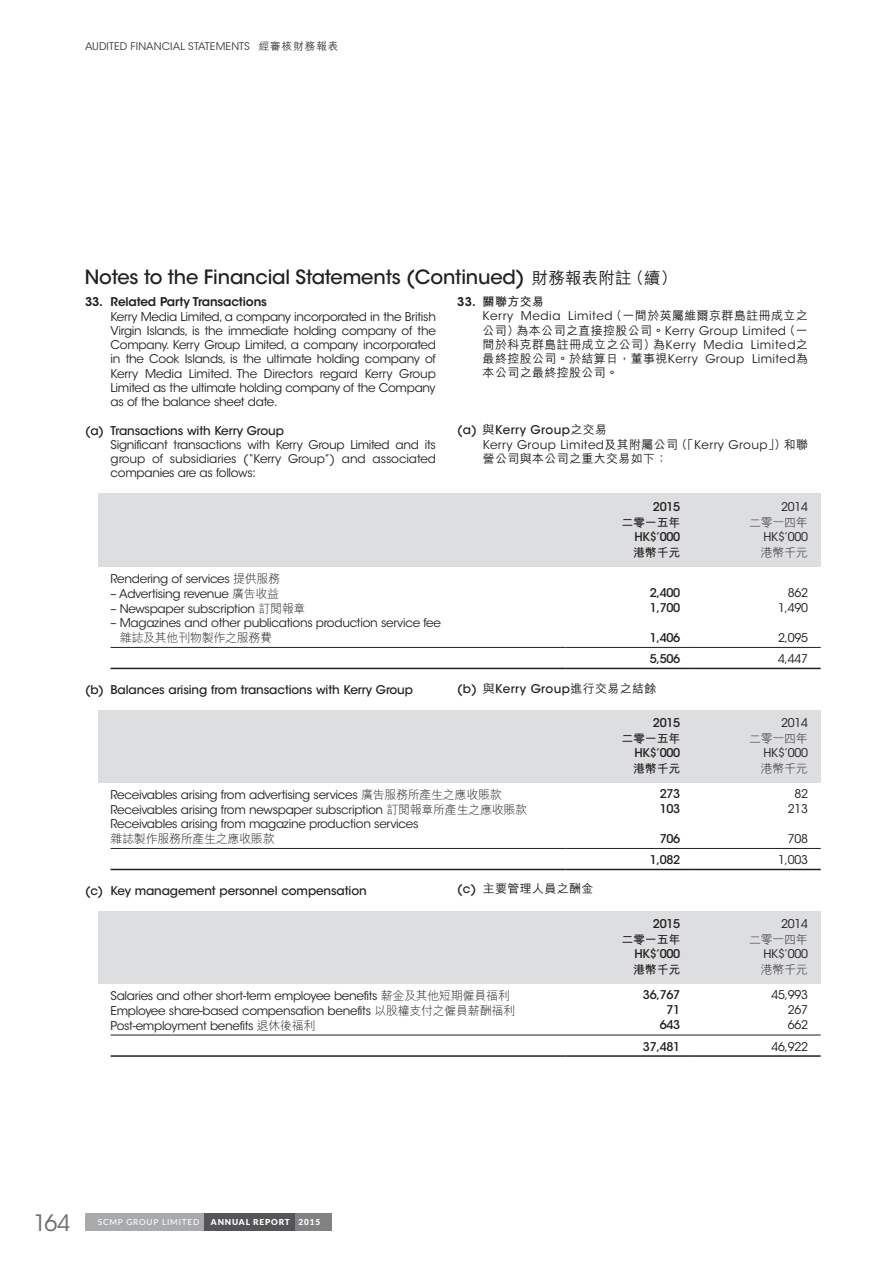
<style>
.page{position:relative;width:893px;height:1263px;background:#fff}
.page>*{position:absolute;margin:0;border:0;box-sizing:border-box;transform-origin:0 0}
.t1{font:22.5px "ITC Avant Garde Std";color:#6c6d70}
.t2{font:500 19.5px "ITC Avant Garde Std";letter-spacing:-.01em;color:#231f20}
.t3{font:12px/14.2px "ITC Avant Garde Std";letter-spacing:-.025em;color:#231f20;text-align:justify}
.t4{font:500 12px "ITC Avant Garde Std";letter-spacing:-.01em;color:#231f20}
.t5{font:500 12px "M Hei HK";letter-spacing:.03em;color:#231f20}
.t6{font:12px/14.2px "ITC Avant Garde Std";letter-spacing:.035em;color:#231f20}
.t7{font:12px/14.2px "ITC Avant Garde Std";letter-spacing:.03em;color:#231f20}
.t8{font:300 12px "M Hei HK";letter-spacing:-.025em;color:#231f20}
.t9{font:700 12px "M Hei HK";letter-spacing:-.025em;color:#231f20}
.t10{font:12px "ITC Avant Garde Std";letter-spacing:.045em;color:#231f20}
.t11{font:600 12px "ITC Avant Garde Std";letter-spacing:-.01em;color:#231f20}
.t12{font:500 12px "ITC Avant Garde Std";letter-spacing:.03em;color:#231f20}
.t13{font:10.5px "ITC Avant Garde Std";letter-spacing:.01em;color:#3e3e3f}
.t14{font:500 8.25px "Lato";letter-spacing:.1em;color:#fff}
.t15{font:900 8.25px "Lato";letter-spacing:.1em;color:#fff}
.s1{font-family:"M Hei HK";font-weight:500}
.s2{font-family:"M Hei HK";font-size:16.5px}
.s3{font-family:"ITC Avant Garde Std";font-weight:600}
.s4{font-family:"ITC Avant Garde Std";font-weight:400}
.s5{font-weight:500}
.s6{font-family:"M Hei HK";font-weight:300}
.s7{font-family:"M Hei HK"}
.s8{font-family:"ITC Avant Garde Std"}
</style>
<div class="page">
<div style="left:205px;top:1214px;width:127px;height:17px;background:#828284"></div>
<svg style="left:85px;top:1214px;width:210px;height:17px;fill:#a8aaac"></svg>
<div style="left:98px;top:494px;width:723px;height:73px;background:#dddee0"></div>
<hr style="left:111px;top:647px;width:455px;height:1px;background:#231f20">
<hr style="left:566px;top:647px;width:127px;height:1px;background:#231f20">
<hr style="left:693px;top:647px;width:128px;height:1px;background:#231f20">
<hr style="left:111px;top:668px;width:455px;height:1px;background:#231f20">
<hr style="left:566px;top:668px;width:127px;height:1px;background:#231f20">
<hr style="left:693px;top:668px;width:128px;height:1px;background:#231f20">
<div style="left:98px;top:710px;width:723px;height:73px;background:#dddee0"></div>
<hr style="left:111px;top:848px;width:455px;height:1px;background:#231f20">
<hr style="left:566px;top:848px;width:127px;height:1px;background:#231f20">
<hr style="left:693px;top:848px;width:128px;height:1px;background:#231f20">
<hr style="left:111px;top:869px;width:455px;height:1px;background:#231f20">
<hr style="left:566px;top:869px;width:127px;height:1px;background:#231f20">
<hr style="left:693px;top:869px;width:128px;height:1px;background:#231f20">
<div style="left:98px;top:911px;width:723px;height:73px;background:#dddee0"></div>
<hr style="left:111px;top:1035px;width:455px;height:1px;background:#231f20">
<hr style="left:566px;top:1035px;width:127px;height:1px;background:#231f20">
<hr style="left:693px;top:1035px;width:128px;height:1px;background:#231f20">
<hr style="left:111px;top:1055px;width:455px;height:2px;background:#231f20">
<hr style="left:566px;top:1055px;width:127px;height:2px;background:#231f20">
<hr style="left:693px;top:1055px;width:128px;height:2px;background:#231f20">
<p class="t13" style="left:85px;top:40px;width:255px">AUDITED FINANCIAL STATEMENTS <span class="s1">經審核財務報表</span></p>
<h2 class="t2" style="left:85px;top:265px;width:594px">Notes to the Financial Statements (Continued) <span class="s2">財務報表附註（續）</span></h2>
<p class="t9" style="left:457px;top:293px;width:88px"><span class="s3">33.</span> 關聯方交易</p>
<p class="t10" style="left:483px;top:309px;width:327px">Kerry Media Limited<span class="s1">（一間於英屬維爾京群島註冊成立之</span></p>
<p class="t5" style="left:483px;top:321px;width:327px">公司）為本公司之直接控股公司。<span class="s4">Kerry Group Limited</span>（一</p>
<p class="t6" style="left:483px;top:338px;width:327px"><span class="s1">間於科克群島註冊成立之公司）為</span>Kerry Media Limited<span class="s1">之最終控股公司。於結算日，董事視</span>Kerry Group Limited<span class="s1">為</span></p>
<p class="t5" style="left:483px;top:364px;width:137px">本公司之最終控股公司。</p>
<p class="t11" style="left:85px;top:294px;width:183px">33. Related Party Transactions</p>
<p class="t3" style="left:111px;top:309px;width:327px">Kerry Media Limited, a company incorporated in the British Virgin Islands, is the immediate holding company of the Company. Kerry Group Limited, a company incorporated in the Cook Islands, is the ultimate holding company of Kerry Media Limited. The Directors regard Kerry Group Limited as the ultimate holding company of the Company as of the balance sheet date.</p>
<p class="t4" style="left:85px;top:423px;width:200px">(a) Transactions with Kerry Group</p>
<p class="t3" style="left:111px;top:438px;width:327px">Significant transactions with Kerry Group Limited and its group of subsidiaries (“Kerry Group”) and associated companies are as follows:</p>
<p class="t7" style="left:483px;top:423px;width:327px;text-indent:-26px"><span class="s5">(a)</span> <span class="s1">與</span><span class="s5">Kerry Group</span><span class="s1">之交易<br></span>Kerry Group Limited<span class="s1">及其附屬公司（「</span>Kerry Group<span class="s1">」）和聯</span></p>
<p class="t5" style="left:483px;top:450px;width:186px">營公司與本公司之重大交易如下：</p>
<p class="t4" style="left:653px;top:499px;width:29px">2015</p>
<p class="t3" style="left:781px;top:500px;width:28px">2014</p>
<p class="t9" style="left:622px;top:514px;width:60px">二零一五年</p>
<p class="t8" style="left:749px;top:514px;width:60px">二零一四年</p>
<p class="t4" style="left:634px;top:529px;width:48px">HK$’000</p>
<p class="t3" style="left:763px;top:530px;width:46px">HK$’000</p>
<p class="t9" style="left:633px;top:544px;width:49px">港幣千元</p>
<p class="t8" style="left:761px;top:544px;width:49px">港幣千元</p>
<p class="t3" style="left:111px;top:571px;width:171px">Rendering of services <span class="s6">提供服務</span></p>
<p class="t3" style="left:111px;top:586px;width:170px">– Advertising revenue <span class="s6">廣告收益</span></p>
<p class="t4" style="left:650px;top:585px;width:32px">2,400</p>
<p class="t3" style="left:788px;top:586px;width:22px">862</p>
<p class="t3" style="left:111px;top:601px;width:196px">– Newspaper subscription <span class="s6">訂閱報章</span></p>
<p class="t4" style="left:650px;top:600px;width:32px">1,700</p>
<p class="t3" style="left:778px;top:601px;width:31px">1,490</p>
<p class="t3" style="left:111px;top:616px;width:332px">– Magazines and other publications production service fee</p>
<p class="t8" style="left:120px;top:629px;width:154px">雜誌及其他刊物製作之服務費</p>
<p class="t4" style="left:650px;top:630px;width:32px">1,406</p>
<p class="t3" style="left:778px;top:630px;width:31px">2,095</p>
<p class="t4" style="left:650px;top:651px;width:32px">5,506</p>
<p class="t3" style="left:778px;top:652px;width:31px">4,447</p>
<p class="t4" style="left:85px;top:682px;width:329px">(b) Balances arising from transactions with Kerry Group</p>
<p class="t4" style="left:653px;top:715px;width:29px">2015</p>
<p class="t3" style="left:781px;top:716px;width:28px">2014</p>
<p class="t9" style="left:622px;top:730px;width:60px">二零一五年</p>
<p class="t8" style="left:749px;top:730px;width:60px">二零一四年</p>
<p class="t4" style="left:634px;top:745px;width:48px">HK$’000</p>
<p class="t3" style="left:763px;top:746px;width:46px">HK$’000</p>
<p class="t9" style="left:633px;top:760px;width:49px">港幣千元</p>
<p class="t8" style="left:761px;top:760px;width:49px">港幣千元</p>
<p class="t3" style="left:111px;top:787px;width:393px">Receivables arising from advertising services <span class="s6">廣告服務所產生之應收賬款</span></p>
<p class="t4" style="left:660px;top:786px;width:22px">273</p>
<p class="t3" style="left:794px;top:787px;width:15px">82</p>
<p class="t3" style="left:111px;top:802px;width:418px">Receivables arising from newspaper subscription <span class="s6">訂閱報章所產生之應收賬款</span></p>
<p class="t4" style="left:660px;top:801px;width:22px">103</p>
<p class="t3" style="left:788px;top:802px;width:22px">213</p>
<p class="t3" style="left:111px;top:817px;width:309px">Receivables arising from magazine production services</p>
<p class="t8" style="left:111px;top:830px;width:166px">雜誌製作服務所產生之應收賬款</p>
<p class="t4" style="left:660px;top:831px;width:22px">706</p>
<p class="t3" style="left:788px;top:831px;width:22px">708</p>
<p class="t4" style="left:650px;top:852px;width:32px">1,082</p>
<p class="t3" style="left:778px;top:853px;width:31px">1,003</p>
<p class="t4" style="left:85px;top:883px;width:283px">(c) Key management personnel compensation</p>
<p class="t4" style="left:653px;top:917px;width:29px">2015</p>
<p class="t3" style="left:781px;top:917px;width:28px">2014</p>
<p class="t9" style="left:622px;top:931px;width:60px">二零一五年</p>
<p class="t8" style="left:749px;top:931px;width:60px">二零一四年</p>
<p class="t4" style="left:634px;top:947px;width:48px">HK$’000</p>
<p class="t3" style="left:763px;top:947px;width:46px">HK$’000</p>
<p class="t9" style="left:633px;top:961px;width:49px">港幣千元</p>
<p class="t8" style="left:761px;top:961px;width:49px">港幣千元</p>
<p class="t3" style="left:111px;top:988px;width:401px">Salaries and other short-term employee benefits <span class="s6">薪金及其他短期僱員福利</span></p>
<p class="t4" style="left:643px;top:987px;width:39px">36,767</p>
<p class="t3" style="left:771px;top:988px;width:38px">45,993</p>
<p class="t3" style="left:111px;top:1003px;width:406px">Employee share-based compensation benefits <span class="s6">以股權支付之僱員薪酬福利</span></p>
<p class="t4" style="left:666px;top:1002px;width:15px">71</p>
<p class="t3" style="left:788px;top:1003px;width:22px">267</p>
<p class="t3" style="left:111px;top:1018px;width:207px">Post-employment benefits <span class="s6">退休後福利</span></p>
<p class="t4" style="left:660px;top:1017px;width:22px">643</p>
<p class="t3" style="left:788px;top:1018px;width:22px">662</p>
<p class="t4" style="left:643px;top:1039px;width:39px">37,481</p>
<p class="t3" style="left:771px;top:1039px;width:38px">46,922</p>
<p class="t12" style="left:457px;top:681px;width:201px">(b) <span class="s7">與</span>Kerry Group<span class="s7">進行交易之結餘</span></p>
<p class="t5" style="left:457px;top:880px;width:138px"><span class="s8">(c)</span> 主要管理人員之酬金</p>
<h1 class="t1" style="left:34px;top:1209px;width:39px">164</h1>
<p class="t14" style="left:98px;top:1216px;width:103px">SCMP GROUP LIMITED</p>
<p class="t15" style="left:211px;top:1216px;width:111px">ANNUAL REPORT 2015</p>
</div>
